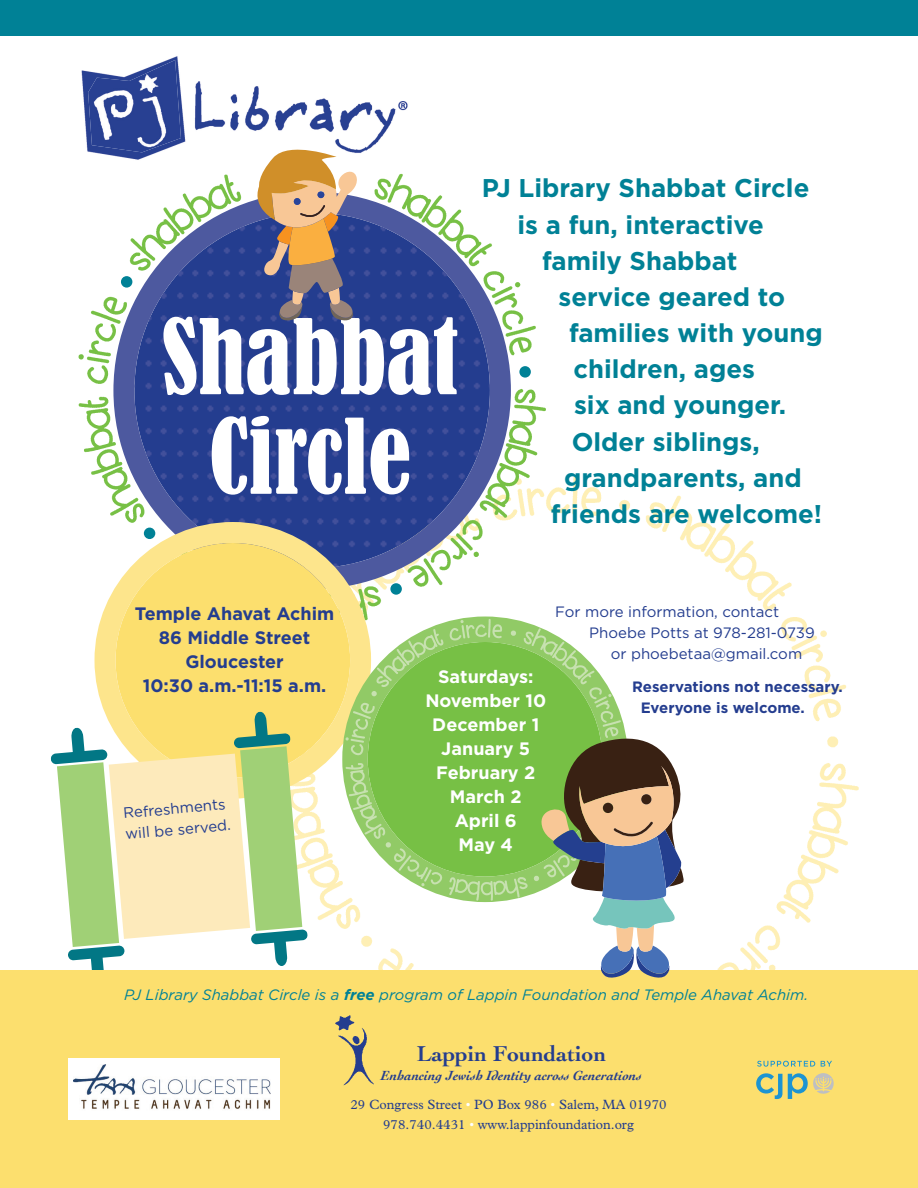
<style>
.page{position:relative;width:918px;height:1188px;background:#fff}
.page>*{position:absolute;margin:0;border:0;box-sizing:border-box;transform-origin:0 0}
.t1{font:condensed 96.75px/99.6px "Bernard";color:#fff;text-align:center}
.t2{font:700 25.65px "Gotham";color:#008196}
.t3{font:700 22.5px "Cochin";color:#243d8f}
.t4{font:700 18px/24px "Gotham";color:#fff;text-align:center}
.t5{font:700 18px/24px "Gotham";color:#243d8f;text-align:center}
.t6{font:15px/21px "Gotham";color:#243d8f}
.t7{font:italic 15px "Gotham";color:#008196}
.t8{font:700 15px/21px "Gotham";color:#243d8f}
.t9{font:italic 700 13.95px "Cochin";color:#243d8f}
.t10{font:13.5px/19.5px "Plantin";color:#243d8f;text-align:center}
.s1{font-weight:700}
.s2{color:#fff}
</style>
<div class="page">
<img style="left:308px;top:476px;width:556px;height:495px">
<img style="left:78px;top:174px;width:473px;height:442px">
<div style="left:248px;top:145px;width:118px;height:77px;background:#fff"></div>
<svg style="left:113px;top:192px;width:398px;height:397px"></svg>
<img style="left:81px;top:56px;width:327px;height:104px">
<img style="left:366px;top:156px;width:42px;height:18px">
<img style="left:248px;top:145px;width:118px;height:15px">
<img style="left:88px;top:60px;width:93px;height:92px">
<svg style="left:94px;top:522px;width:277px;height:277px"></svg>
<img style="left:342px;top:616px;width:287px;height:287px">
<svg style="left:51px;top:711px;width:257px;height:260px"></svg>
<div style="left:0;top:971px;width:918px;height:217px;background:#fcdf6e"></div>
<svg style="left:756px;top:1073px;width:78px;height:26px"></svg>
<svg style="left:757px;top:1061px;width:58px;height:6px"></svg>
<svg style="left:821px;top:1061px;width:11px;height:6px"></svg>
<img style="left:335px;top:1015px;width:39px;height:71px">
<div style="left:69px;top:1058px;width:211px;height:61px;background:#fff"></div>
<img style="left:74px;top:1065px;width:196px;height:44px">
<svg style="left:542px;top:737px;width:145px;height:241px"></svg>
<svg style="left:251px;top:150px;width:106px;height:170px"></svg>
<div style="left:519px;top:366px;width:12px;height:12px;background:#008196;border-radius:50%"></div>
<div style="left:390px;top:583px;width:12px;height:12px;background:#008196;border-radius:50%"></div>
<div style="left:144px;top:528px;width:11px;height:11px;background:#008196;border-radius:50%"></div>
<div style="left:121px;top:276px;width:11px;height:12px;background:#008196;border-radius:50%"></div>
<div style="left:0;top:0;width:918px;height:36px;background:#008196"></div>
<h1 class="t1" style="left:162px;top:308px;width:299px">Shabbat<br>Circle</h1>
<p class="t2" style="left:482px;top:179px;width:329px">PJ Library Shabbat Circle</p>
<p class="t2" style="left:518px;top:216px;width:248px">is a fun, interactive</p>
<p class="t2" style="left:542px;top:252px;width:197px">family Shabbat</p>
<p class="t2" style="left:558px;top:288px;width:228px">service geared to</p>
<p class="t2" style="left:569px;top:324px;width:255px">families with young</p>
<p class="t2" style="left:573px;top:360px;width:183px">children, ages</p>
<p class="t2" style="left:574px;top:397px;width:213px">six and younger.</p>
<p class="t2" style="left:572px;top:433px;width:189px">Older siblings,</p>
<p class="t2" style="left:564px;top:469px;width:239px">grandparents, and</p>
<p class="t2" style="left:551px;top:505px;width:273px">friends are welcome!</p>
<p class="t5" style="left:135px;top:604px;width:201px">Temple Ahavat Achim<br>86 Middle Street<br>Gloucester<br>10:30 a.m.-11:15 a.m.</p>
<p class="t6" style="left:123px;top:804px;width:107px;rotate:-5deg">Refreshments will be served.</p>
<p class="t4" style="left:425px;top:666px;width:122px">Saturdays:<br>November 10<br>December 1<br>January 5<br>February 2<br>March 2<br>April 6<br>May 4</p>
<p class="t6" style="left:555px;top:602px;width:225px">For more information, contact</p>
<p class="t6" style="left:589px;top:623px;width:227px">Phoebe Potts at 978-281-0739</p>
<p class="t6" style="left:611px;top:644px;width:193px">or phoebetaa@gmail.com</p>
<p class="t8" style="left:641px;top:677px;width:204px;text-indent:-9px">Reservations not necessary.<br>Everyone is welcome.</p>
<p class="t7" style="left:124px;top:990px;width:686px">PJ Library Shabbat Circle is a <span class="s1">free</span> program of Lappin Foundation and Temple Ahavat Achim.</p>
<p class="t3" style="left:417px;top:1041px;width:191px">Lappin Foundation</p>
<p class="t9" style="left:381px;top:1068px;width:262px">Enhancing Jewish Identity across Generations</p>
<p class="t10" style="left:350px;top:1096px;width:318px">29 Congress Street <span class="s2">•</span> PO Box 986 <span class="s2">•</span> Salem, MA 01970<br>978.740.4431 <span class="s2">•</span> www.lappinfoundation.org</p>
</div>
